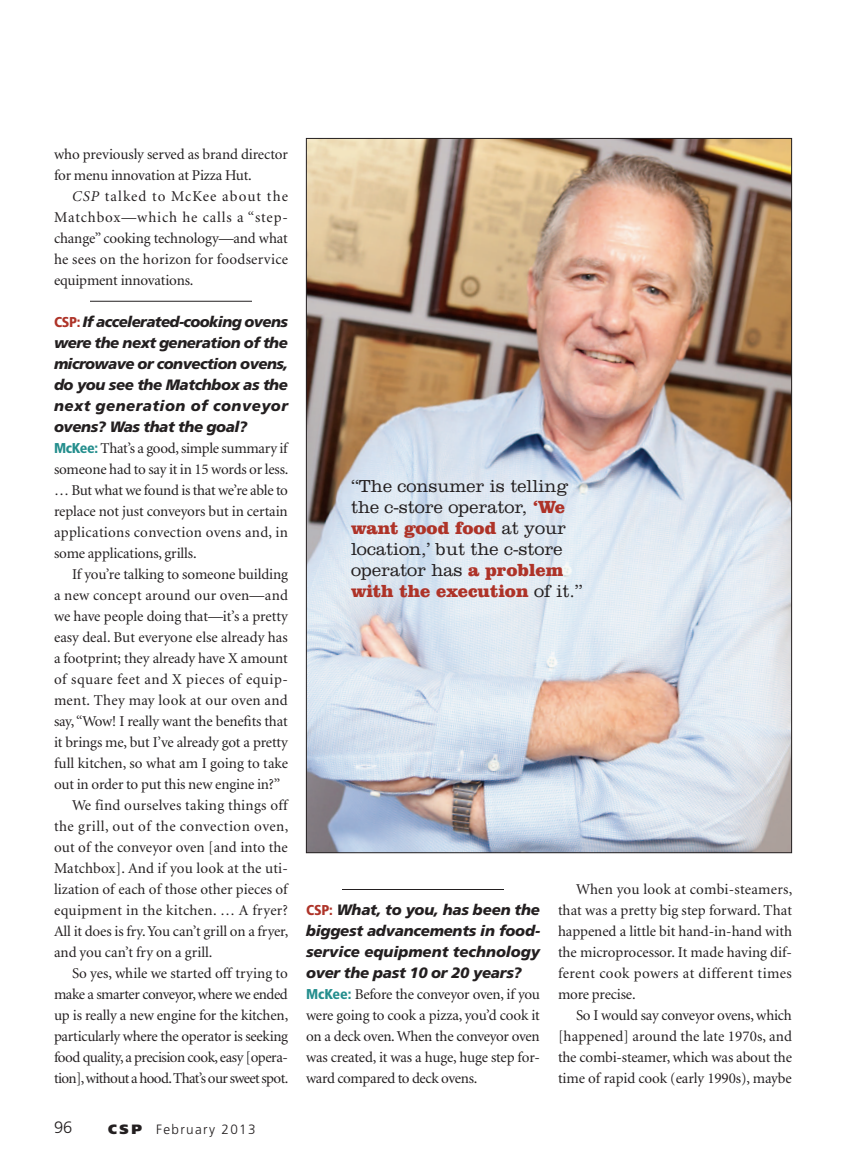
<style>
.page{position:relative;width:864px;height:1175px;background:#fff}
.page>*{position:absolute;margin:0;border:0;box-sizing:border-box;transform-origin:0 0}
._10_PullQuote_NoLine{font:300 18px/21px "Clarendon";color:#231f20}
.t1{font:300 16.5px "Frutiger";color:#231f20}
._10_Body{font:15px/21px "Minion";letter-spacing:-.01em;color:#231f20;text-align:justify}
._10_QA_break{font:italic 900 15px/21px "Frutiger";color:#231f20;text-align:justify}
.t2{font:300 13.5px "Frutiger";letter-spacing:.1em;color:#231f20}
.s1{font-style:italic}
.s2{font-style:normal;font-stretch:condensed;font-size:14.25px;color:#ae3328}
.s3{font-family:"Frutiger";font-weight:900;font-stretch:condensed;font-size:14.25px;color:#248e8d}
.s4{font-weight:900}
.s5{font-family:"Clarendon BT";font-weight:900;color:#ae3328}
</style>
<div class="page">
<hr style="left:90px;top:301px;width:162px;height:1px;background:#231f20">
<hr style="left:342px;top:889px;width:162px;height:1px;background:#231f20">
<img style="left:308px;top:140px;width:482px;height:711px">
<p class="_10_Body" style="left:54px;top:144px;width:235px">who previously served as brand director for menu innovation at Pizza Hut.</p>
<p class="_10_Body" style="left:54px;top:186px;width:236px;text-indent:18px"><span class="s1">CSP</span> talked to McKee about the Matchbox—which he calls a “step&shy;change” cooking technology—and what he sees on the horizon for foodservice equipment innovations.</p>
<p class="_10_QA_break" style="left:54px;top:311px;width:236px"><span class="s2">CSP:</span> If accelerated-cooking ovens were the next generation of the microwave or convection ovens, do you see the Matchbox as the next generation of conveyor ovens? Was that the goal?</p>
<p class="_10_Body" style="left:54px;top:438px;width:236px"><span class="s3">McKee:</span> That’s a good, simple summary if someone had to say it in 15 words or less. … But what we found is that we’re able to replace not just conveyors but in certain applications convection ovens and, in some applications, grills.</p>
<p class="_10_Body" style="left:54px;top:564px;width:236px;text-indent:18px">If you’re talking to someone building a new concept around our oven—and we have people doing that—it’s a pretty easy deal. But everyone else already has a footprint; they already have X amount of square feet and X pieces of equip&shy;ment. They may look at our oven and say, “Wow! I really want the benefits that it brings me, but I’ve already got a pretty full kitchen, so what am I going to take out in order to put this new engine in?”</p>
<p class="_10_Body" style="left:54px;top:795px;width:236px;text-indent:18px">We find ourselves taking things off the grill, out of the convection oven, out of the conveyor oven [and into the Matchbox]. And if you look at the uti&shy;lization of each of those other pieces of equipment in the kitchen. … A fryer?<br>All it does is fry. You can’t grill on a fryer, and you can’t fry on a grill.</p>
<p class="_10_Body" style="left:54px;top:963px;width:236px;text-indent:18px">So yes, while we started off trying to make a smarter conveyor, where we ended up is really a new engine for the kitchen, particularly where the operator is seeking food quality, a precision cook, easy [opera&shy;tion], without a hood. That’s our sweet spot.</p>
<p class="t1" style="left:54px;top:1118px;width:20px">96</p>
<p class="t2" style="left:108px;top:1121px;width:149px"><span class="s4">CSP</span> February 2013</p>
<p class="_10_PullQuote_NoLine" style="left:351px;top:476px;width:233px">“The consumer is telling the c-store operator, <span class="s5">‘We want good food</span> at your location,’ but the c-store operator has <span class="s5">a problem with the execution</span> of it.”</p>
<p class="_10_QA_break" style="left:306px;top:899px;width:236px"><span class="s2">CSP:</span> What, to you, has been the biggest advancements in food&shy;service equipment technology over the past 10 or 20 years?</p>
<p class="_10_Body" style="left:306px;top:984px;width:236px"><span class="s3">McKee:</span> Before the conveyor oven, if you were going to cook a pizza, you’d cook it on a deck oven. When the conveyor oven was created, it was a huge, huge step for&shy;ward compared to deck ovens.</p>
<p class="_10_Body" style="left:558px;top:879px;width:236px;text-indent:18px">When you look at combi-steamers, that was a pretty big step forward. That happened a little bit hand-in-hand with the microprocessor. It made having dif&shy;ferent cook powers at different times more precise.</p>
<p class="_10_Body" style="left:558px;top:1005px;width:236px;text-indent:18px">So I would say conveyor ovens, which [happened] around the late 1970s, and the combi-steamer, which was about the time of rapid cook (early 1990s), maybe</p>
</div>
